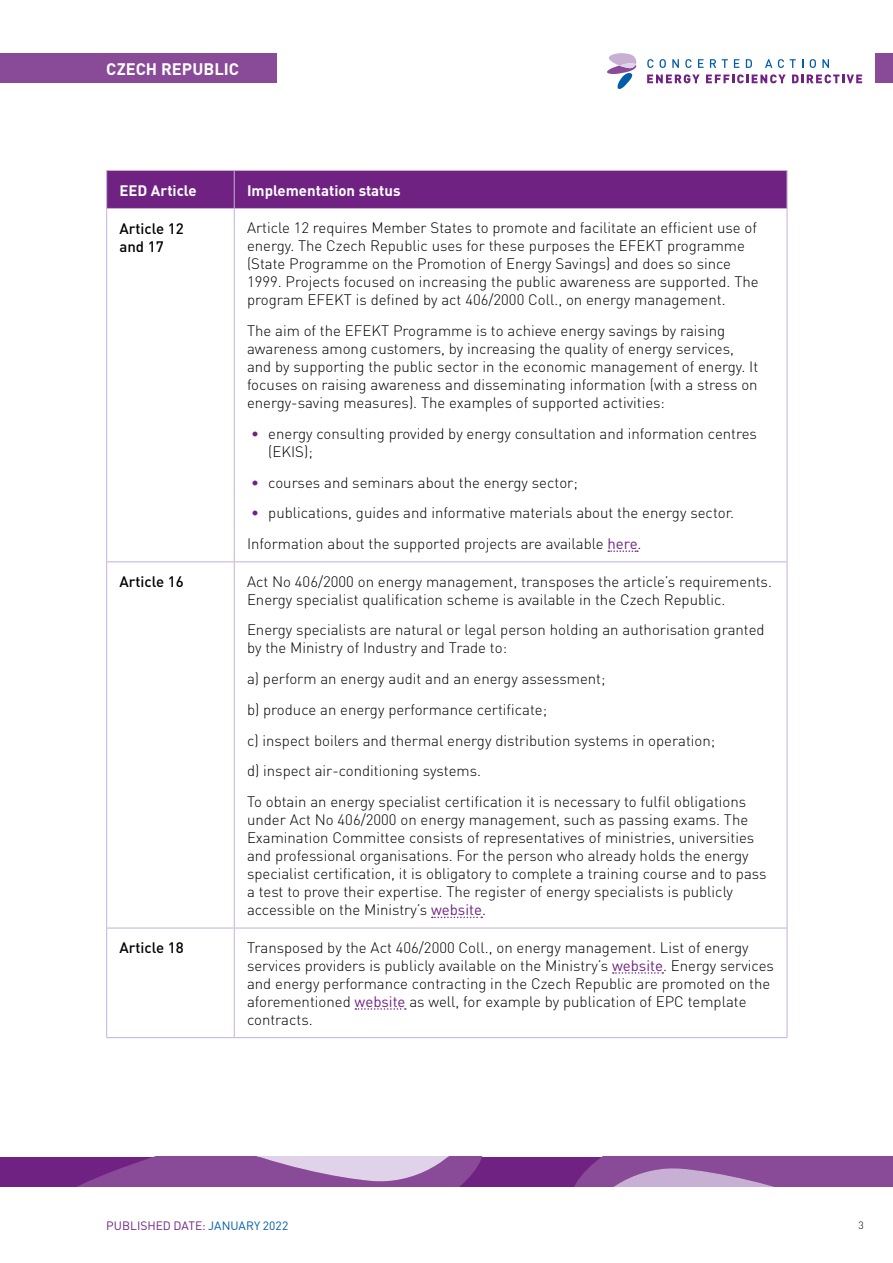
<style>
.page{position:relative;width:893px;height:1263px;background:#fff}
.page>*{position:absolute;margin:0;border:0;box-sizing:border-box;transform-origin:0 0}
.t1{font:700 16.5px "DIN";letter-spacing:.005em;color:#fff}
.t2{font:300 15px/18px "DIN";color:#000}
.t3{font:500 15px/18px "DIN";color:#000}
.t4{font:700 15px "DIN";color:#fff}
.t5{font:12px "DIN";color:#702283}
.t6{font:300 10.5px "DIN";color:#000}
.s1{font-weight:400;color:#702283}
.s2{color:#005da9}
</style>
<div class="page">
<div style="left:0;top:1157px;width:893px;height:29px;background:#702283"></div>
<svg style="left:79px;top:1157px;width:403px;height:29px;background:#9b67a9"></svg>
<svg style="left:575px;top:1157px;width:318px;height:29px;background:#935ba1"></svg>
<div style="left:876px;top:53px;width:17px;height:30px;background:#894a97"></div>
<svg style="left:607px;top:53px;width:30px;height:36px"></svg>
<svg style="left:647px;top:59px;width:7px;height:9px"></svg>
<svg style="left:660px;top:59px;width:6px;height:9px"></svg>
<svg style="left:672px;top:59px;width:7px;height:9px"></svg>
<svg style="left:685px;top:59px;width:7px;height:9px"></svg>
<svg style="left:698px;top:59px;width:5px;height:9px"></svg>
<svg style="left:710px;top:59px;width:6px;height:9px"></svg>
<svg style="left:722px;top:59px;width:6px;height:9px"></svg>
<svg style="left:734px;top:59px;width:5px;height:9px"></svg>
<svg style="left:746px;top:59px;width:6px;height:9px"></svg>
<svg style="left:765px;top:59px;width:7px;height:9px"></svg>
<svg style="left:778px;top:59px;width:6px;height:9px"></svg>
<svg style="left:790px;top:59px;width:6px;height:9px"></svg>
<svg style="left:810px;top:59px;width:6px;height:9px"></svg>
<svg style="left:822px;top:59px;width:7px;height:9px"></svg>
<svg style="left:647px;top:74px;width:53px;height:9px"></svg>
<svg style="left:706px;top:74px;width:80px;height:9px"></svg>
<svg style="left:792px;top:74px;width:70px;height:9px"></svg>
<div style="left:0;top:53px;width:276px;height:30px;background:#894a97"></div>
<div style="left:107px;top:171px;width:680px;height:37px;background:#702283"></div>
<hr style="left:234px;top:171px;width:1px;height:37px;background:#c7b0d5">
<hr style="left:106px;top:209px;width:1px;height:352px;background:#c7b0d5">
<hr style="left:234px;top:209px;width:1px;height:352px;background:#c7b0d5">
<hr style="left:787px;top:209px;width:1px;height:352px;background:#c7b0d5">
<hr style="left:106px;top:561px;width:128px;height:1px;background:#c7b0d5">
<hr style="left:106px;top:562px;width:1px;height:366px;background:#c7b0d5">
<hr style="left:234px;top:561px;width:553px;height:1px;background:#c7b0d5">
<hr style="left:234px;top:562px;width:1px;height:366px;background:#c7b0d5">
<hr style="left:787px;top:562px;width:1px;height:366px;background:#c7b0d5">
<hr style="left:106px;top:928px;width:128px;height:1px;background:#c7b0d5">
<hr style="left:106px;top:928px;width:1px;height:109px;background:#c7b0d5">
<hr style="left:234px;top:928px;width:553px;height:1px;background:#c7b0d5">
<hr style="left:234px;top:928px;width:1px;height:109px;background:#c7b0d5">
<hr style="left:787px;top:928px;width:1px;height:109px;background:#c7b0d5">
<hr style="left:106px;top:1037px;width:128px;height:1px;background:#c7b0d5">
<hr style="left:234px;top:1037px;width:553px;height:1px;background:#c7b0d5">
<hr style="left:106px;top:170px;width:128px;height:1px;background:#c7b0d5">
<hr style="left:106px;top:171px;width:1px;height:37px;background:#c7b0d5">
<hr style="left:234px;top:170px;width:553px;height:1px;background:#c7b0d5">
<hr style="left:787px;top:171px;width:1px;height:37px;background:#c7b0d5">
<hr style="left:106px;top:208px;width:128px;height:1px;background:#c7b0d5">
<hr style="left:234px;top:208px;width:553px;height:1px;background:#c7b0d5">
<svg style="left:608px;top:550px;width:30px;height:2px"></svg>
<svg style="left:432px;top:917px;width:50px;height:1px"></svg>
<svg style="left:613px;top:972px;width:50px;height:2px"></svg>
<svg style="left:355px;top:1008px;width:51px;height:2px"></svg>
<p class="t1" style="left:106px;top:58px;width:134px">CZECH REPUBLIC</p>
<p class="t4" style="left:119px;top:180px;width:79px">EED Article</p>
<p class="t4" style="left:247px;top:180px;width:155px">Implementation status</p>
<p class="t3" style="left:119px;top:219px;width:66px">Article 12 and 17</p>
<p class="t2" style="left:247px;top:219px;width:513px">Article 12 requires Member States to promote and facilitate an efficient use of energy. The Czech Republic uses for these purposes the EFEKT programme (State Programme on the Promotion of Energy Savings) and does so since 1999. Projects focused on increasing the public awareness are supported. The program EFEKT is defined by act 406/2000 Coll., on energy management.</p>
<p class="t2" style="left:247px;top:321px;width:513px">The aim of the EFEKT Programme is to achieve energy savings by raising awareness among customers, by increasing the quality of energy services, and by supporting the public sector in the economic management of energy. It focuses on raising awareness and disseminating information (with a stress on energy-saving measures). The examples of supported activities:</p>
<p class="t2" style="left:268px;top:424px;width:490px;text-indent:-17px"><span class="s1">•</span> energy consulting provided by energy consultation and information centres (EKIS);</p>
<p class="t2" style="left:251px;top:473px;width:328px"><span class="s1">•</span> courses and seminars about the energy sector;</p>
<p class="t2" style="left:247px;top:497px;width:488px;line-height:30.8px"><span class="s1">•</span> publications, guides and informative materials about the energy sector.<br>Information about the supported projects are available <span class="s1">here</span>.</p>
<p class="t3" style="left:119px;top:572px;width:66px">Article 16</p>
<p class="t2" style="left:247px;top:572px;width:526px">Act No 406/2000 on energy management, transposes the article’s requirements.<br>Energy specialist qualification scheme is available in the Czech Republic.</p>
<p class="t2" style="left:247px;top:621px;width:519px">Energy specialists are natural or legal person holding an authorisation granted by the Ministry of Industry and Trade to:</p>
<p class="t2" style="left:247px;top:663px;width:501px;line-height:30.8px">a) perform an energy audit and an energy assessment;<br>b) produce an energy performance certificate;<br>c) inspect boilers and thermal energy distribution systems in operation;<br>d) inspect air-conditioning systems.<br>To obtain an energy specialist certification it is necessary to fulfil obligations</p>
<p class="t2" style="left:247px;top:811px;width:521px">under Act No 406/2000 on energy management, such as passing exams. The Examination Committee consists of representatives of ministries, universities and professional organisations. For the person who already holds the energy specialist certification, it is obligatory to complete a training course and to pass a test to prove their expertise. The register of energy specialists is publicly accessible on the Ministry’s <span class="s1">website</span>.</p>
<p class="t3" style="left:119px;top:938px;width:66px">Article 18</p>
<p class="t2" style="left:247px;top:938px;width:528px">Transposed by the Act 406/2000 Coll., on energy management. List of energy services providers is publicly available on the Ministry’s <span class="s1">website</span>. Energy services and energy performance contracting in the Czech Republic are promoted on the aforementioned <span class="s1">website</span> as well, for example by publication of EPC template contracts.</p>
<p class="t5" style="left:106px;top:1218px;width:183px">PUBLISHED DATE: <span class="s2">JANUARY 2022</span></p>
<p class="t6" style="left:858px;top:1219px;width:7px">3</p>
</div>
